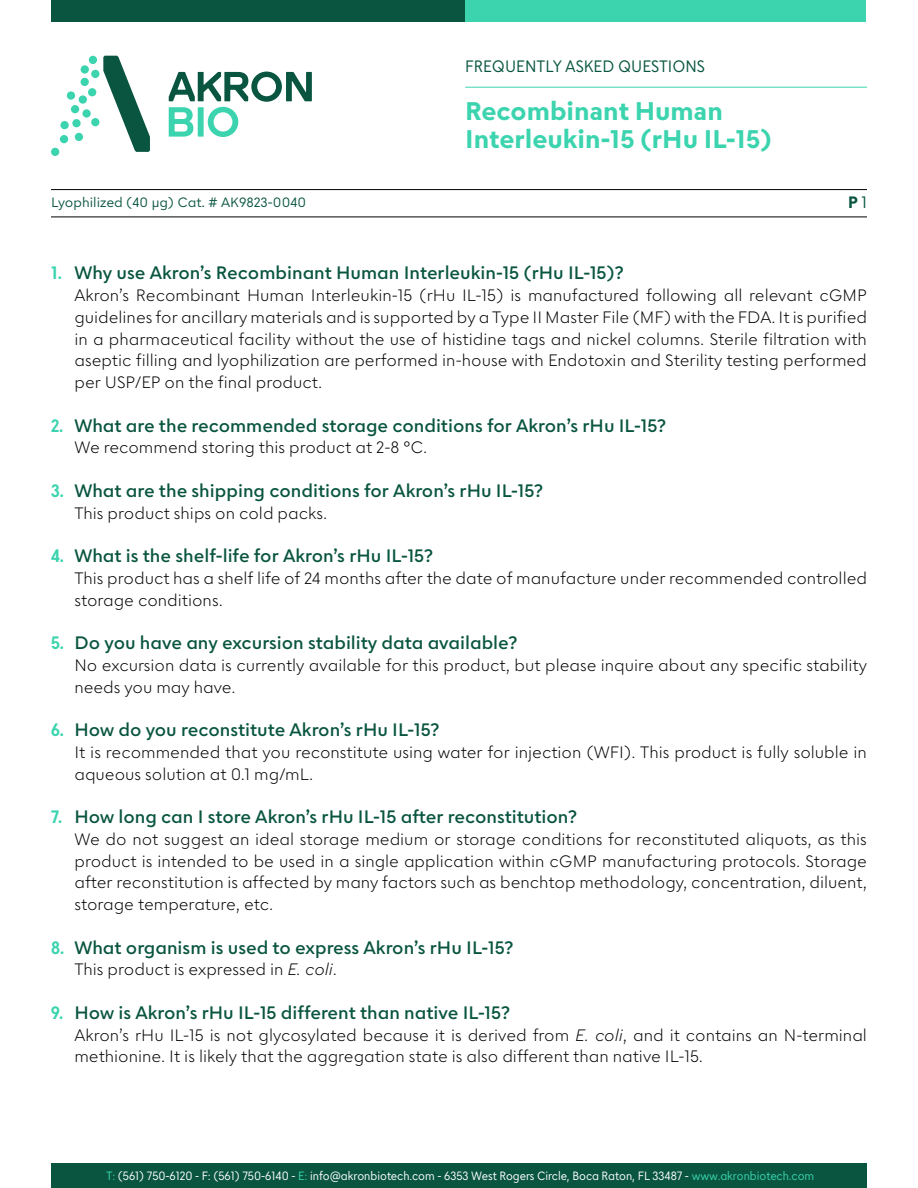
<style>
.page{position:relative;width:918px;height:1188px;background:#fff}
.page>*{position:absolute;margin:0;border:0;box-sizing:border-box;transform-origin:0 0}
.t1{font:700 25.5px/28.5px "Escalatorv 0.15 Text";color:#3bd4ae}
.t2{font:600 18px "Escalatorv 0.16 Text";color:#095540}
.t3{font:300 16.5px/21.8px "Escalatorv 0.16 Text";color:#000}
.t4{font:16.5px "Escalator B12 Narrow";color:#095540}
.t5{font:700 16.5px "Escalator B12 Narrow";color:#095540}
.t6{font:13.5px "Escalatorv 0.16 Text";color:#095540}
.t7{font:12px "Escalator B12 Narrow";color:#fff}
.s1{font-weight:400}
.s2{font-family:"Escalator B12 Cond";font-weight:700;color:#3bd4ae}
.s3{font-style:italic}
.s4{color:#3bd4ae}
</style>
<div class="page">
<div style="left:452px;top:0;width:414px;height:21px;background:#3bd4ae"></div>
<div style="left:51px;top:0;width:414px;height:21px;background:#095540"></div>
<div style="left:51px;top:1164px;width:816px;height:24px;background:#095540"></div>
<svg style="left:169px;top:72px;width:143px;height:65px"></svg>
<svg style="left:103px;top:56px;width:47px;height:96px"></svg>
<div style="left:89px;top:56px;width:8px;height:8px;background:#3bd4ae;border-radius:50%"></div>
<div style="left:91px;top:70px;width:8px;height:8px;background:#3bd4ae;border-radius:50%"></div>
<div style="left:81px;top:65px;width:8px;height:9px;background:#3bd4ae;border-radius:50%"></div>
<div style="left:81px;top:78px;width:8px;height:8px;background:#3bd4ae;border-radius:50%"></div>
<div style="left:88px;top:88px;width:8px;height:8px;background:#3bd4ae;border-radius:50%"></div>
<div style="left:79px;top:95px;width:8px;height:9px;background:#3bd4ae;border-radius:50%"></div>
<div style="left:67px;top:91px;width:8px;height:9px;background:#3bd4ae;border-radius:50%"></div>
<div style="left:71px;top:105px;width:8px;height:8px;background:#3bd4ae;border-radius:50%"></div>
<div style="left:82px;top:109px;width:9px;height:9px;background:#3bd4ae;border-radius:50%"></div>
<div style="left:91px;top:118px;width:8px;height:8px;background:#3bd4ae;border-radius:50%"></div>
<div style="left:72px;top:119px;width:9px;height:8px;background:#3bd4ae;border-radius:50%"></div>
<div style="left:60px;top:121px;width:9px;height:8px;background:#3bd4ae;border-radius:50%"></div>
<div style="left:60px;top:135px;width:8px;height:8px;background:#3bd4ae;border-radius:50%"></div>
<div style="left:51px;top:148px;width:8px;height:8px;background:#3bd4ae;border-radius:50%"></div>
<div style="left:75px;top:133px;width:8px;height:8px;background:#3bd4ae;border-radius:50%"></div>
<hr style="left:465px;top:87px;width:402px;height:1px;background:#3bd4ae">
<hr style="left:51px;top:189px;width:816px;height:1px;background:#000">
<hr style="left:51px;top:217px;width:816px;height:1px;background:#000">
<p class="t6" style="left:51px;top:194px;width:257px">Lyophilized (40 µg) Cat. # AK9823-0040</p>
<p class="t4" style="left:465px;top:56px;width:241px">FREQUENTLY ASKED QUESTIONS</p>
<h1 class="t1" style="left:465px;top:97px;width:308px">Recombinant Human<br>Interleukin-15 (rHu IL-15)</h1>
<p class="t5" style="left:848px;top:192px;width:20px">P <span class="s1">1</span></p>
<p class="t2" style="left:51px;top:262px;width:574px"><span class="s2">1.</span> Why use Akron’s Recombinant Human Interleukin-15 (rHu IL-15)?</p>
<p class="t3" style="left:74px;top:284px;width:794px;text-align:justify">Akron’s Recombinant Human Interleukin-15 (rHu IL-15) is manufactured following all relevant cGMP guidelines for ancillary materials and is supported by a Type II Master File (MF) with the FDA. It is purified in a pharmaceutical facility without the use of histidine tags and nickel columns. Sterile filtration with aseptic filling and lyophilization are performed in-house with Endotoxin and Sterility testing performed per USP/EP on the final product.</p>
<p class="t2" style="left:51px;top:414px;width:617px"><span class="s2">2.</span> What are the recommended storage conditions for Akron’s rHu IL-15?</p>
<p class="t3" style="left:74px;top:436px;width:354px">We recommend storing this product at 2-8 °C.</p>
<p class="t2" style="left:51px;top:479px;width:494px"><span class="s2">3.</span> What are the shipping conditions for Akron’s rHu IL-15?</p>
<p class="t3" style="left:74px;top:502px;width:254px">This product ships on cold packs.</p>
<p class="t2" style="left:51px;top:545px;width:383px"><span class="s2">4.</span> What is the shelf-life for Akron’s rHu IL-15?</p>
<p class="t3" style="left:74px;top:567px;width:794px">This product has a shelf life of 24 months after the date of manufacture under recommended controlled storage conditions.</p>
<p class="t2" style="left:51px;top:632px;width:468px"><span class="s2">5.</span> Do you have any excursion stability data available?</p>
<p class="t3" style="left:74px;top:654px;width:794px">No excursion data is currently available for this product, but please inquire about any specific stability needs you may have.</p>
<p class="t2" style="left:51px;top:719px;width:390px"><span class="s2">6.</span> How do you reconstitute Akron’s rHu IL-15?</p>
<p class="t3" style="left:74px;top:741px;width:794px">It is recommended that you reconstitute using water for injection (WFI). This product is fully soluble in aqueous solution at 0.1 mg/mL.</p>
<p class="t2" style="left:51px;top:806px;width:528px"><span class="s2">7.</span> How long can I store Akron’s rHu IL-15 after reconstitution?</p>
<p class="t3" style="left:74px;top:828px;width:794px;text-align:justify">We do not suggest an ideal storage medium or storage conditions for reconstituted aliquots, as this product is intended to be used in a single application within cGMP manufacturing protocols. Storage after reconstitution is affected by many factors such as benchtop methodology, concentration, diluent, storage temperature, etc.</p>
<p class="t2" style="left:51px;top:936px;width:464px"><span class="s2">8.</span> What organism is used to express Akron’s rHu IL-15?</p>
<p class="t3" style="left:74px;top:958px;width:264px">This product is expressed in <span class="s3">E. coli</span>.</p>
<p class="t2" style="left:51px;top:1001px;width:460px"><span class="s2">9.</span> How is Akron’s rHu IL-15 different than native IL-15?</p>
<p class="t3" style="left:74px;top:1024px;width:794px">Akron’s rHu IL-15 is not glycosylated because it is derived from <span class="s3">E. coli</span>, and it contains an N-terminal methionine. It is likely that the aggregation state is also different than native IL-15.</p>
<p class="t7" style="left:106px;top:1168px;width:710px"><span class="s4">T:</span> (561) 750-6120 - F: (561) 750-6140 - <span class="s4">E:</span> info@akronbiotech.com - 6353 West Rogers Circle, Boca Raton, FL 33487 - <span class="s4">www.akronbiotech.com</span></p>
</div>
